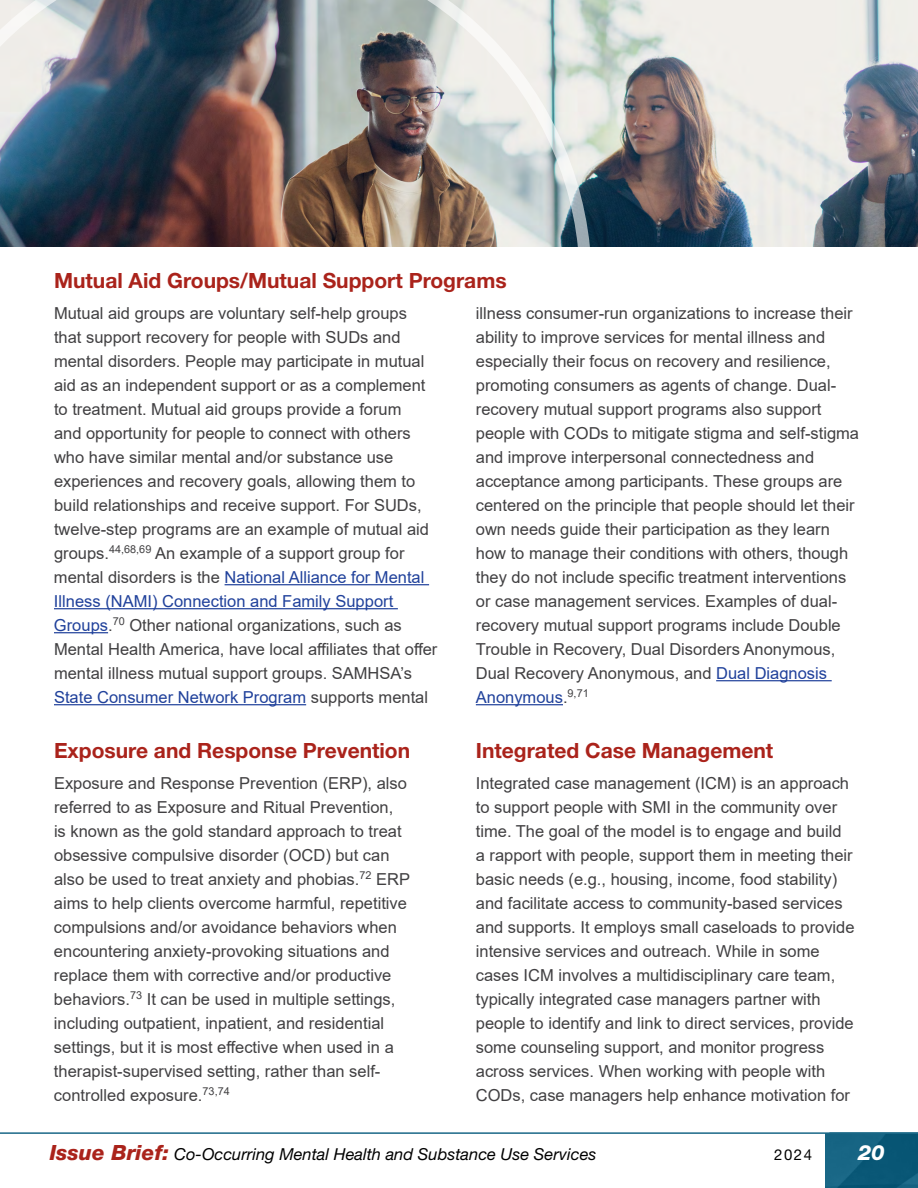
<style>
.page{position:relative;width:918px;height:1188px;background:#fff}
.page>*{position:absolute;margin:0;border:0;box-sizing:border-box;transform-origin:0 0}
.t1{font:700 21px "Helvetica Neue LT Std";color:#aa231b}
.t2{font:italic 800 21px "Helvetica Neue LT Std";color:#fff}
.t3{font:16.5px/24px "Arial";color:#414042}
.t4{font:italic 16.5px "Helvetica Neue LT Std";color:#000}
.t5{font:15px "Helvetica Neue LT Std";color:#000}
.s1{color:#20419b}
.s2{font-weight:800;font-size:21px;color:#aa231b}
</style>
<div class="page">
<img style="left:592px;top:0;width:326px;height:246px">
<img style="left:0;top:0;width:592px;height:634px">
<hr style="left:225px;top:584px;width:204px;height:1px;background:#20419b">
<hr style="left:54px;top:608px;width:344px;height:1px;background:#20419b">
<hr style="left:54px;top:632px;width:54px;height:1px;background:#20419b">
<hr style="left:54px;top:704px;width:252px;height:1px;background:#20419b">
<hr style="left:716px;top:680px;width:116px;height:1px;background:#20419b">
<hr style="left:476px;top:704px;width:87px;height:1px;background:#20419b">
<img style="left:825px;top:1134px;width:93px;height:54px">
<hr style="left:0;top:1132px;width:918px;height:2px;background:#1a6887">
<h4 class="t1" style="left:54px;top:268px;width:454px">Mutual Aid Groups/Mutual Support Programs</h4>
<p class="t3" style="left:54px;top:301px;width:385px">Mutual aid groups are voluntary self-help groups that support recovery for people with SUDs and mental disorders. People may participate in mutual aid as an independent support or as a complement to treatment. Mutual aid groups provide a forum<br>and opportunity for people to connect with others who have similar mental and/or substance use experiences and recovery goals, allowing them to build relationships and receive support. For SUDs, twelve-step programs are an example of mutual aid groups.<sup>44,68,69</sup> An example of a support group for mental disorders is the <span class="s1">National Alliance for Mental Illness (NAMI) Connection and Family Support Groups</span>.<sup>70</sup> Other national organizations, such as Mental Health America, have local affiliates that offer mental illness mutual support groups. SAMHSA’s <span class="s1">State Consumer Network Program</span> supports mental</p>
<p class="t3" style="left:476px;top:301px;width:385px">illness consumer-run organizations to increase their ability to improve services for mental illness and especially their focus on recovery and resilience, promoting consumers as agents of change. Dual&shy;recovery mutual support programs also support people with CODs to mitigate stigma and self-stigma and improve interpersonal connectedness and acceptance among participants. These groups are centered on the principle that people should let their own needs guide their participation as they learn how to manage their conditions with others, though they do not include specific treatment interventions or case management services. Examples of dual&shy;recovery mutual support programs include Double Trouble in Recovery, Dual Disorders Anonymous, Dual Recovery Anonymous, and <span class="s1">Dual Diagnosis Anonymous</span>.<sup>9,71</sup></p>
<h4 class="t1" style="left:54px;top:738px;width:358px">Exposure and Response Prevention</h4>
<p class="t3" style="left:54px;top:771px;width:358px">Exposure and Response Prevention (ERP), also referred to as Exposure and Ritual Prevention,<br>is known as the gold standard approach to treat obsessive compulsive disorder (OCD) but can also be used to treat anxiety and phobias.<sup>72</sup> ERP aims to help clients overcome harmful, repetitive compulsions and/or avoidance behaviors when encountering anxiety-provoking situations and replace them with corrective and/or productive behaviors.<sup>73</sup> It can be used in multiple settings, including outpatient, inpatient, and residential settings, but it is most effective when used in a therapist-supervised setting, rather than self&shy;controlled exposure.<sup>73,74</sup></p>
<h4 class="t1" style="left:476px;top:738px;width:299px">Integrated Case Management</h4>
<p class="t3" style="left:476px;top:771px;width:380px">Integrated case management (ICM) is an approach to support people with SMI in the community over time. The goal of the model is to engage and build a rapport with people, support them in meeting their basic needs (e.g., housing, income, food stability) and facilitate access to community-based services and supports. It employs small caseloads to provide intensive services and outreach. While in some cases ICM involves a multidisciplinary care team, typically integrated case managers partner with people to identify and link to direct services, provide some counseling support, and monitor progress across services. When working with people with CODs, case managers help enhance motivation for</p>
<p class="t4" style="left:50px;top:1145px;width:548px"><span class="s2">Issue Brief:</span> Co-Occurring Mental Health and Substance Use Services</p>
<p class="t5" style="left:774px;top:1146px;width:39px">2024</p>
<p class="t2" style="left:858px;top:1140px;width:28px">20</p>
</div>
